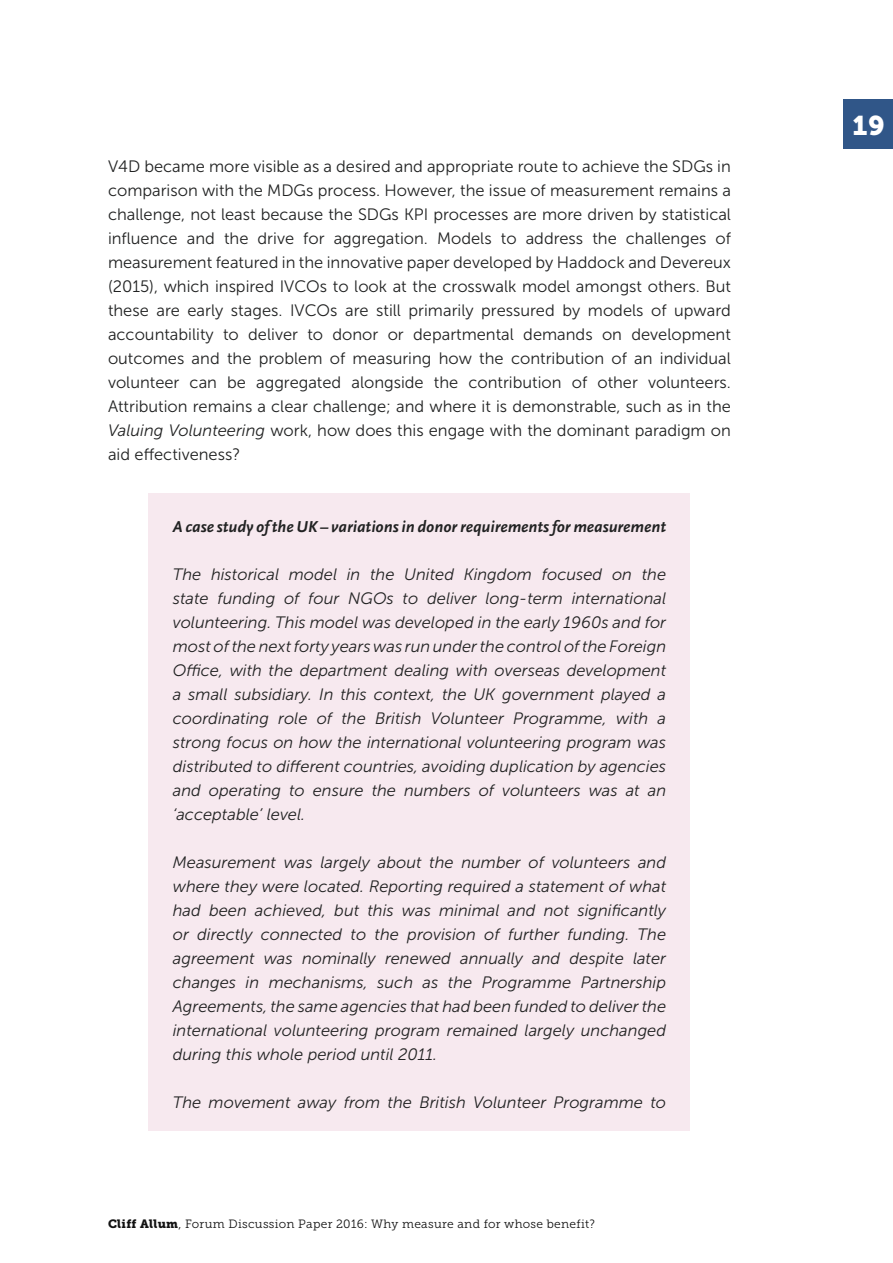
<style>
.page{position:relative;width:893px;height:1263px;background:#fff}
.page>*{position:absolute;margin:0;border:0;box-sizing:border-box;transform-origin:0 0}
.t1{font:27px "Museo Sans 900";color:#fff}
.t2{font:italic 16.5px/24px "Museo Sans 300";color:#212222;text-align:justify}
.t3{font:16.5px/24px "Museo Sans 300";color:#212222;text-align:justify}
.t4{font:italic 700 16.5px "Scala Sans Pro";color:#212222}
.t5{font:12px "Museo Slab 300";letter-spacing:.025em;color:#121212}
.s1{font-style:italic}
.s2{font-family:"Museo Slab 900"}
</style>
<div class="page">
<div style="left:844px;top:100px;width:49px;height:49px;background:#305688"></div>
<div style="left:149px;top:493px;width:541px;height:638px;background:#f7e9ef"></div>
<p class="t3" style="left:108px;top:154px;width:624px">V4D became more visible as a desired and appropriate route to achieve the SDGs in comparison with the MDGs process. However, the issue of measurement remains a challenge, not least because the SDGs KPI processes are more driven by statistical influence and the drive for aggregation. Models to address the challenges of measurement featured in the innovative paper developed by Haddock and Devereux (2015), which inspired IVCOs to look at the crosswalk model amongst others. But these are early stages. IVCOs are still primarily pressured by models of upward accountability to deliver to donor or departmental demands on development outcomes and the problem of measuring how the contribution of an individual volunteer can be aggregated alongside the contribution of other volunteers.<br>Attribution remains a clear challenge; and where it is demonstrable, such as in the <span class="s1">Valuing Volunteering</span> work, how does this engage with the dominant paradigm on aid effectiveness?</p>
<p class="t4" style="left:173px;top:517px;width:495px">A case study of the UK – variations in donor requirements for measurement</p>
<p class="t2" style="left:173px;top:562px;width:495px">The historical model in the United Kingdom focused on the state funding of four NGOs to deliver long-term international volunteering. This model was developed in the early 1960s and for most of the next forty years was run under the control of the Foreign Office, with the department dealing with overseas development a small subsidiary. In this context, the UK government played a coordinating role of the British Volunteer Programme, with a strong focus on how the international volunteering program was distributed to different countries, avoiding duplication by agencies and operating to ensure the numbers of volunteers was at an ‘acceptable’ level.</p>
<p class="t2" style="left:173px;top:850px;width:495px">Measurement was largely about the number of volunteers and where they were located. Reporting required a statement of what had been achieved, but this was minimal and not significantly or directly connected to the provision of further funding. The agreement was nominally renewed annually and despite later changes in mechanisms, such as the Programme Partnership Agreements, the same agencies that had been funded to deliver the international volunteering program remained largely unchanged during this whole period until 2011.</p>
<p class="t2" style="left:173px;top:1090px;width:495px">The movement away from the British Volunteer Programme to</p>
<p class="t5" style="left:108px;top:1218px;width:488px"><span class="s2">Cliff Allum</span>, Forum Discussion Paper 2016: Why measure and for whose benefit?</p>
<h1 class="t1" style="left:852px;top:110px;width:34px">19</h1>
</div>
